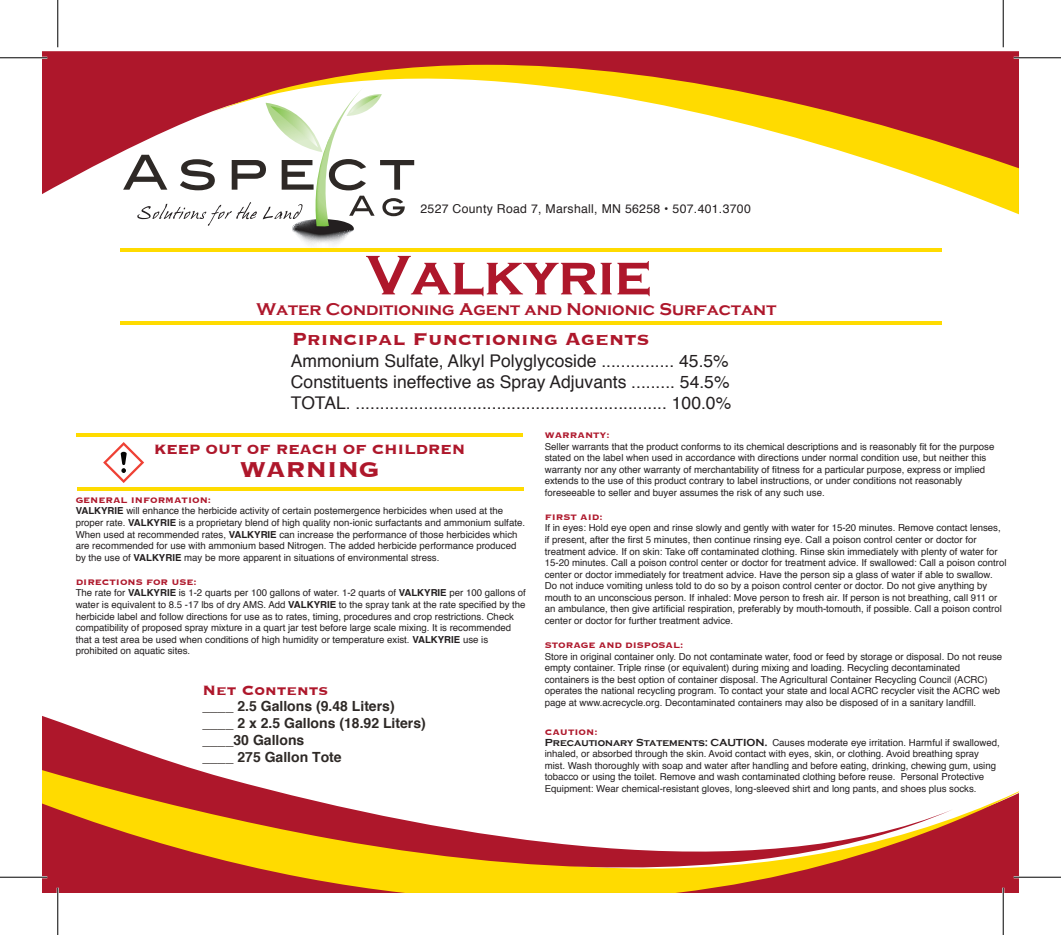
<style>
.page{position:relative;width:1061px;height:935px;background:#fff}
.page>*{position:absolute;margin:0;border:0;box-sizing:border-box;transform-origin:0 0}
.t1{font:700 57.75px "Copperplate Gothic";color:#ae172b}
.t2{font:700 28px "Copperplate";letter-spacing:-.015em;color:#ae172b}
.t3{font:700 22.75px "Copperplate";color:#ae172b}
.t4{font:17.5px/21px "Helvetica";color:#231f20}
.t5{font:700 17.5px "Copperplate Gothic";color:#ae172b}
.t6{font:700 17.5px "Copperplate";letter-spacing:-.015em;color:#ae172b}
.t7{font:700 14px/16.8px "Helvetica";color:#2e2926}
.t8{font:12.25px "Helvetica";letter-spacing:.025em;color:#231f20}
.t9{font:700 10.5px "Copperplate";color:#ae172b}
.t10{font:9.62px/11.5px "Helvetica";color:#231f20}
.s1{font-weight:700}
.s2{font-family:"Copperplate Gothic";font-weight:700;font-size:10.5px}
</style>
<div class="page">
<svg style="left:42px;top:47px;width:168px;height:147px;fill:#ae172b"></svg>
<svg style="left:42px;top:791px;width:976px;height:102px;background:#be4240"></svg>
<svg style="left:123px;top:87px;width:291px;height:165px"></svg>
<svg style="left:42px;top:716px;width:910px;height:175px"></svg>
<svg style="left:210px;top:47px;width:809px;height:167px"></svg>
<hr style="left:0;top:57px;width:47px;height:2px;background:#fff">
<hr style="left:1013px;top:57px;width:47px;height:2px;background:#fff">
<hr style="left:0;top:876px;width:47px;height:2px;background:#fff">
<hr style="left:1013px;top:876px;width:47px;height:2px;background:#fff">
<hr style="left:57px;top:887px;width:2px;height:47px;background:#fff">
<hr style="left:1002px;top:887px;width:2px;height:47px;background:#fff">
<hr style="left:0;top:57px;width:47px;height:1px;background:#000">
<hr style="left:1013px;top:57px;width:47px;height:1px;background:#000">
<hr style="left:0;top:876px;width:47px;height:1px;background:#000">
<hr style="left:1013px;top:876px;width:47px;height:1px;background:#000">
<hr style="left:57px;top:0;width:1px;height:47px;background:#000">
<hr style="left:57px;top:887px;width:1px;height:47px;background:#000">
<hr style="left:1002px;top:0;width:1px;height:47px;background:#000">
<hr style="left:1002px;top:887px;width:1px;height:47px;background:#000">
<hr style="left:76px;top:433px;width:446px;height:4px;background:#ffdb00">
<svg style="left:77px;top:487px;width:446px;height:3px"></svg>
<svg style="left:103px;top:442px;width:41px;height:41px"></svg>
<hr style="left:121px;top:248px;width:820px;height:3px;background:#ffdb00">
<hr style="left:121px;top:321px;width:820px;height:4px;background:#ffdb00">
<p class="t8" style="left:420px;top:199px;width:332px">2527 County Road 7, Marshall, MN 56258 • 507.401.3700</p>
<h1 class="t1" style="left:366px;top:243px;width:287px">Valkyrie</h1>
<h3 class="t5" style="left:256px;top:299px;width:521px">Water Conditioning Agent and Nonionic Surfactant</h3>
<h3 class="t3" style="left:292px;top:324px;width:359px">Principal Functioning Agents</h3>
<h3 class="t4" style="left:291px;top:351px;width:442px">Ammonium Sulfate, Alkyl Polyglycoside ............... 45.5%<br>Constituents ineffective as Spray Adjuvants ......... 54.5%<br>TOTAL. ................................................................ 100.0%</h3>
<h3 class="t6" style="left:154px;top:438px;width:313px">KEEP OUT OF REACH OF CHILDREN</h3>
<h2 class="t2" style="left:240px;top:451px;width:141px">WARNING</h2>
<p class="t9" style="left:76px;top:493px;width:137px">GENERAL INFORMATION:</p>
<p class="t10" style="left:76px;top:505px;width:451px"><span class="s1">VALKYRIE</span> will enhance the herbicide activity of certain postemergence herbicides when used at the proper rate. <span class="s1">VALKYRIE</span> is a proprietary blend of high quality non-ionic surfactants and ammonium sulfate.<br>When used at recommended rates, <span class="s1">VALKYRIE</span> can increase the performance of those herbicides which are recommended for use with ammonium based Nitrogen. The added herbicide performance produced by the use of <span class="s1">VALKYRIE</span> may be more apparent in situations of environmental stress.</p>
<p class="t9" style="left:76px;top:575px;width:123px">DIRECTIONS FOR USE:</p>
<p class="t10" style="left:76px;top:587px;width:452px">The rate for <span class="s1">VALKYRIE</span> is 1-2 quarts per 100 gallons of water. 1-2 quarts of <span class="s1">VALKYRIE</span> per 100 gallons of water is equivalent to 8.5 -17 lbs of dry AMS. Add <span class="s1">VALKYRIE</span> to the spray tank at the rate specified by the herbicide label and follow directions for use as to rates, timing, procedures and crop restrictions. Check compatibility of proposed spray mixture in a quart jar test before large scale mixing. It is recommended that a test area be used when conditions of high humidity or temperature exist. <span class="s1">VALKYRIE</span> use is prohibited on aquatic sites.</p>
<h3 class="t6" style="left:202px;top:678px;width:127px">Net Contents</h3>
<h3 class="t7" style="left:202px;top:698px;width:225px">____ 2.5 Gallons (9.48 Liters) ____ 2 x 2.5 Gallons (18.92 Liters) ____30 Gallons<br>____ 275 Gallon Tote</h3>
<p class="t9" style="left:545px;top:428px;width:67px">WARRANTY:</p>
<p class="t10" style="left:545px;top:440px;width:451px">Seller warrants that the product conforms to its chemical descriptions and is reasonably fit for the purpose stated on the label when used in accordance with directions under normal condition use, but neither this warranty nor any other warranty of merchantability of fitness for a particular purpose, express or implied extends to the use of this product contrary to label instructions, or under conditions not reasonably foreseeable to seller and buyer assumes the risk of any such use.</p>
<p class="t9" style="left:545px;top:510px;width:59px">FIRST AID:</p>
<p class="t10" style="left:545px;top:522px;width:463px">If in eyes: Hold eye open and rinse slowly and gently with water for 15-20 minutes. Remove contact lenses, if present, after the first 5 minutes, then continue rinsing eye. Call a poison control center or doctor for treatment advice. If on skin: Take off contaminated clothing. Rinse skin immediately with plenty of water for 15-20 minutes. Call a poison control center or doctor for treatment advice. If swallowed: Call a poison control center or doctor immediately for treatment advice. Have the person sip a glass of water if able to swallow.<br>Do not induce vomiting unless told to do so by a poison control center or doctor. Do not give anything by mouth to an unconscious person. If inhaled: Move person to fresh air. If person is not breathing, call 911 or an ambulance, then give artificial respiration, preferably by mouth-tomouth, if possible. Call a poison control center or doctor for further treatment advice.</p>
<p class="t9" style="left:545px;top:638px;width:140px">STORAGE AND DISPOSAL:</p>
<p class="t10" style="left:545px;top:650px;width:459px">Store in original container only. Do not contaminate water, food or feed by storage or disposal. Do not reuse empty container. Triple rinse (or equivalent) during mixing and loading. Recycling decontaminated containers is the best option of container disposal. The Agricultural Container Recycling Council (ACRC) operates the national recycling program. To contact your state and local ACRC recycler visit the ACRC web page at www.acrecycle.org. Decontaminated containers may also be disposed of in a sanitary landfill.</p>
<p class="t9" style="left:545px;top:725px;width:54px">CAUTION:</p>
<p class="t10" style="left:545px;top:736px;width:456px"><span class="s2">Precautionary Statements: CAUTION.</span> Causes moderate eye irritation. Harmful if swallowed, inhaled, or absorbed through the skin. Avoid contact with eyes, skin, or clothing. Avoid breathing spray mist. Wash thoroughly with soap and water after handling and before eating, drinking, chewing gum, using tobacco or using the toilet. Remove and wash contaminated clothing before reuse. Personal Protective Equipment: Wear chemical-resistant gloves, long-sleeved shirt and long pants, and shoes plus socks.</p>
</div>
